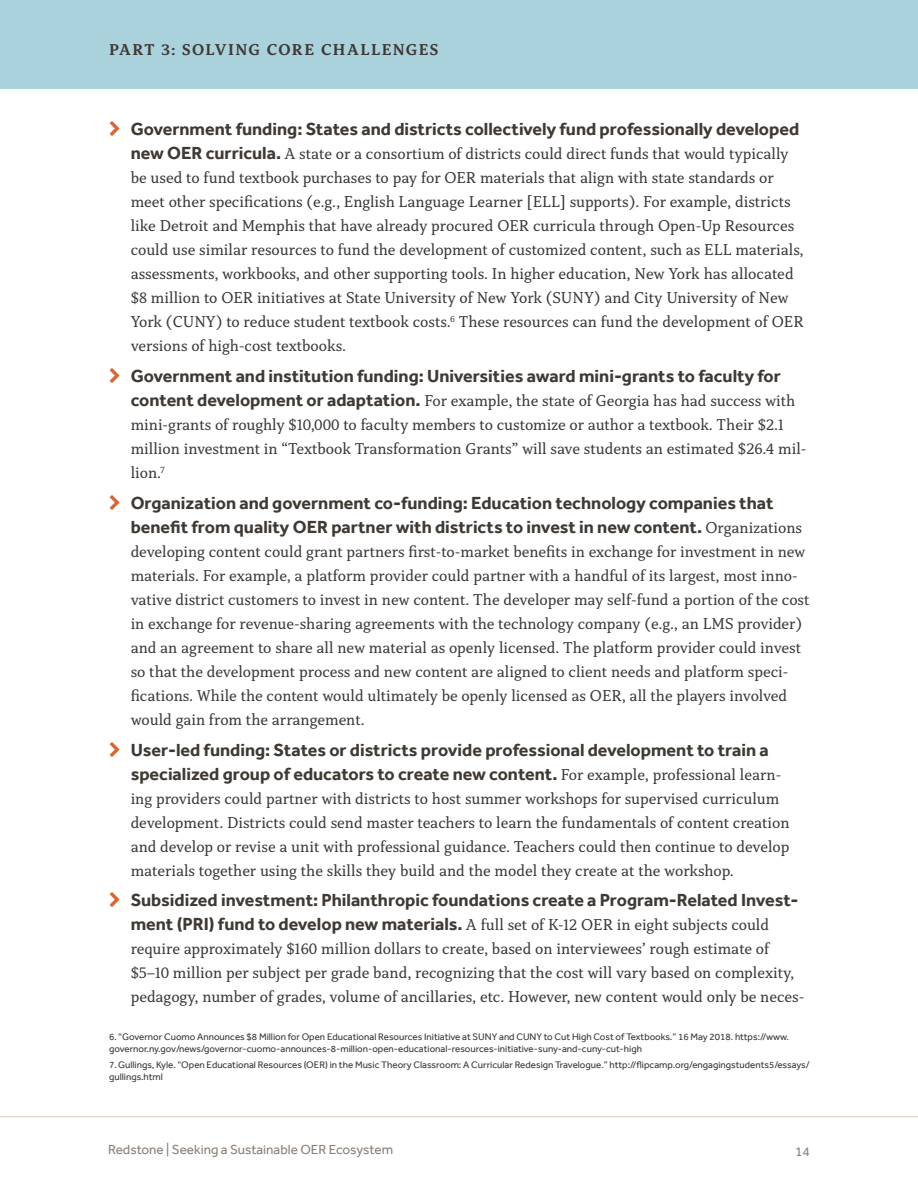
<style>
.page{position:relative;width:918px;height:1188px;background:#fff}
.page>*{position:absolute;margin:0;border:0;box-sizing:border-box;transform-origin:0 0}
.t1{font:700 18px/24px "Effra";color:#3f3934}
.t2{font:16.5px/24px "Capitolina";color:#383838}
.t3{font:700 16.5px "Capitolina";letter-spacing:.085em;color:#3f3934}
.t4{font:13.5px "Effra";color:#8b8177}
.t5{font:9.75px/12px "Effra";color:#383838}
.s1{font-family:"Capitolina";font-weight:400;font-size:16.5px;color:#db642f}
.s2{font-family:"Effra";font-weight:700;font-size:18px;color:#3f3934}
.s3{font-family:"Capitolina";font-weight:400;font-size:16.5px;color:#383838}
</style>
<div class="page">
<div style="left:0;top:0;width:918px;height:89px;background:#aad2dc"></div>
<hr style="left:0;top:1116px;width:918px;height:1px;background:#dbd2c8">
<p class="t3" style="left:109px;top:40px;width:331px">PART 3: SOLVING CORE CHALLENGES</p>
<p class="t1" style="left:121px;top:117px;width:680px"><span class="s1">k</span> Government funding: States and districts collectively fund professionally developed</p>
<p class="t2" style="left:131px;top:142px;width:675px"><span class="s2">new OER curricula.</span> A state or a consortium of districts could direct funds that would typically be used to fund textbook purchases to pay for OER materials that align with state standards or meet other specifications (e.g., English Language Learner [ELL] supports). For example, districts like Detroit and Memphis that have already procured OER curricula through Open-Up Resources could use similar resources to fund the development of customized content, such as ELL materials, assessments, workbooks, and other supporting tools. In higher education, New York has allocated $8 million to OER initiatives at State University of New York (SUNY) and City University of New York (CUNY) to reduce student textbook costs.<sup>6</sup> These resources can fund the development of OER versions of high-cost textbooks.</p>
<p class="t1" style="left:121px;top:364px;width:662px"><span class="s1">k</span> Government and institution funding: Universities award mini-grants to faculty for</p>
<p class="t2" style="left:131px;top:389px;width:677px"><span class="s2">content development or adaptation.</span> For example, the state of Georgia has had success with mini-grants of roughly $10,000 to faculty members to customize or author a textbook. Their $2.1 million investment in “Textbook Transformation Grants” will save students an estimated $26.4 mil&shy;lion.<sup>7</sup></p>
<p class="t1" style="left:131px;top:490px;width:673px;text-indent:-10px"><span class="s1">k</span> Organization and government co-funding: Education technology companies that benefit from quality OER partner with districts to invest in new content. <span class="s3">Organizations</span></p>
<p class="t2" style="left:131px;top:540px;width:680px">developing content could grant partners first-to-market benefits in exchange for investment in new materials. For example, a platform provider could partner with a handful of its largest, most inno&shy;vative district customers to invest in new content. The developer may self-fund a portion of the cost in exchange for revenue-sharing agreements with the technology company (e.g., an LMS provider) and an agreement to share all new material as openly licensed. The platform provider could invest so that the development process and new content are aligned to client needs and platform speci&shy;fications. While the content would ultimately be openly licensed as OER, all the players involved would gain from the arrangement.</p>
<p class="t1" style="left:131px;top:737px;width:652px;text-indent:-10px"><span class="s1">k</span> User-led funding: States or districts provide professional development to train a specialized group of educators to create new content. <span class="s3">For example, professional learn-</span></p>
<p class="t2" style="left:131px;top:786px;width:661px">ing providers could partner with districts to host summer workshops for supervised curriculum development. Districts could send master teachers to learn the fundamentals of content creation and develop or revise a unit with professional guidance. Teachers could then continue to develop materials together using the skills they build and the model they create at the workshop.</p>
<p class="t1" style="left:121px;top:888px;width:679px"><span class="s1">k</span> Subsidized investment: Philanthropic foundations create a Program-Related Invest-</p>
<p class="t2" style="left:131px;top:913px;width:675px"><span class="s2">ment (PRI) fund to develop new materials.</span> A full set of K-12 OER in eight subjects could require approximately $160 million dollars to create, based on interviewees’ rough estimate of $5–10 million per subject per grade band, recognizing that the cost will vary based on complexity, pedagogy, number of grades, volume of ancillaries, etc. However, new content would only be neces-</p>
<p class="t5" style="left:109px;top:1030px;width:682px">6. “Governor Cuomo Announces $8 Million for Open Educational Resources Initiative at SUNY and CUNY to Cut High Cost of Textbooks.” 16 May 2018. https://www. governor.ny.gov/news/governor-cuomo-announces-8-million-open-educational-resources-initiative-suny-and-cuny-cut-high</p>
<p class="t5" style="left:109px;top:1059px;width:702px">7.Gullings, Kyle. “Open Educational Resources (OER) in the Music Theory Classroom: A Curricular Redesign Travelogue.” http://flipcamp.org/engagingstudents5/essays/ gullings.html</p>
<p class="t4" style="left:108px;top:1141px;width:287px">Redstone | Seeking a Sustainable OER Ecosystem</p>
<p class="t4" style="left:795px;top:1144px;width:16px">14</p>
</div>
